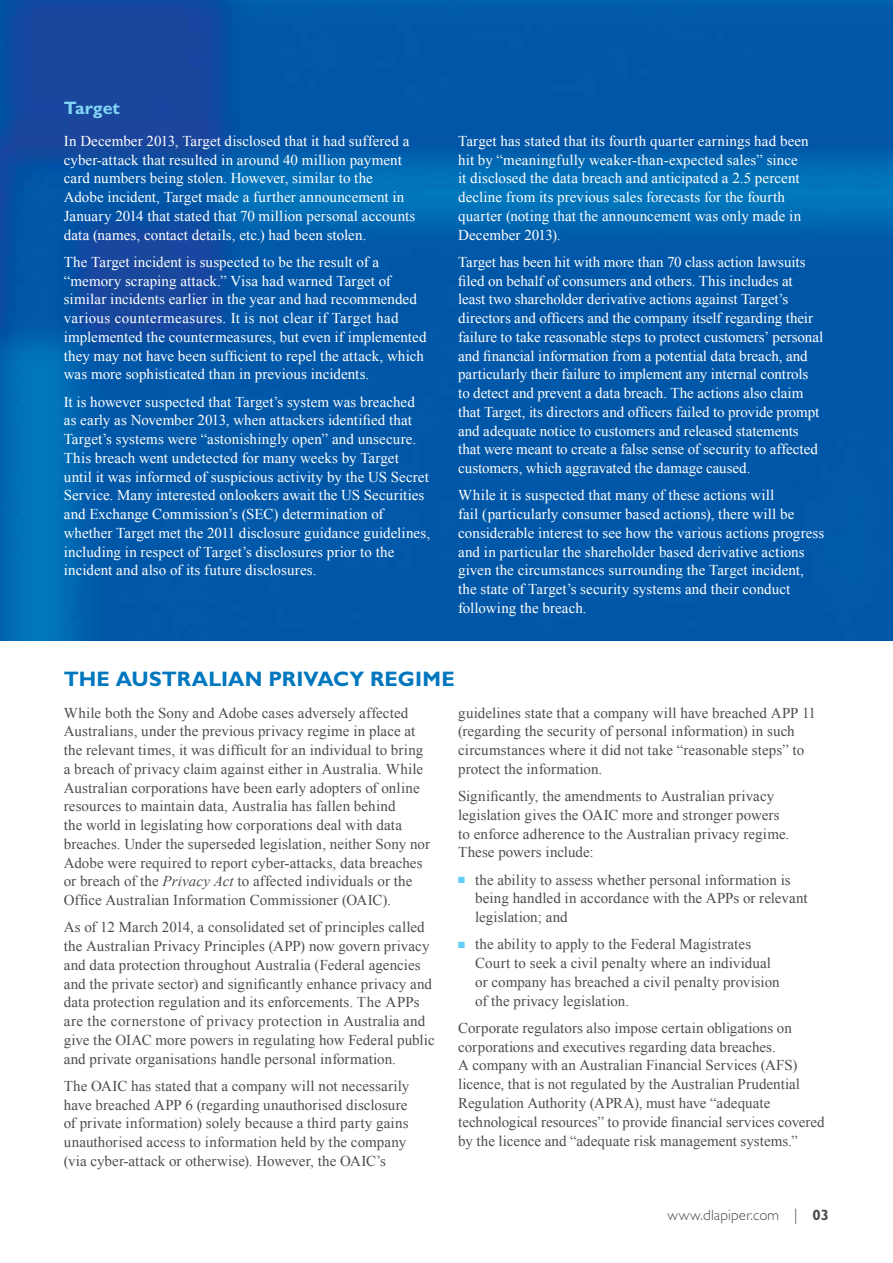
<style>
.page{position:relative;width:893px;height:1263px;background:#fff}
.page>*{position:absolute;margin:0;border:0;box-sizing:border-box;transform-origin:0 0}
.SUB-HEADER{font:700 21px "Gill Sans Std";letter-spacing:.005em;color:#0077be}
.SUB-HEADER-2{font:700 18px "Gill Sans Std";color:#83d5f7}
.BODY_COPY{font:15px/18.8px "Times New Roman";letter-spacing:.005em;color:#fff}
.BODY_COPY-2{font:15px/18.8px "Times New Roman";letter-spacing:.005em;color:#4d4d4f}
.FOLIO{font:300 15px "Gill Sans Std";letter-spacing:.01em;color:#4d4d4f}
.s1{font-style:italic}
.s2{color:#65cef6}
.s3{font-weight:700}
</style>
<div class="page">
<img style="left:0;top:0;width:893px;height:640px">
<p class="SUB-HEADER-2" style="left:64px;top:98px;width:58px">Target</p>
<p class="BODY_COPY" style="left:64px;top:131px;width:353px">In December 2013, Target disclosed that it had suffered a cyber-attack that resulted in around 40 million payment card numbers being stolen. However, similar to the Adobe incident, Target made a further announcement in January 2014 that stated that 70 million personal accounts data (names, contact details, etc.) had been stolen.</p>
<p class="BODY_COPY" style="left:64px;top:252px;width:364px">The Target incident is suspected to be the result of a “memory scraping attack.” Visa had warned Target of similar incidents earlier in the year and had recommended various countermeasures. It is not clear if Target had implemented the countermeasures, but even if implemented they may not have been sufficient to repel the attack, which was more sophisticated than in previous incidents.</p>
<p class="BODY_COPY" style="left:64px;top:392px;width:368px">It is however suspected that Target’s system was breached as early as November 2013, when attackers identified that Target’s systems were “astonishingly open” and unsecure.<br>This breach went undetected for many weeks by Target until it was informed of suspicious activity by the US Secret Service. Many interested onlookers await the US Securities and Exchange Commission’s (SEC) determination of whether Target met the 2011 disclosure guidance guidelines, including in respect of Target’s disclosures prior to the incident and also of its future disclosures.</p>
<p class="BODY_COPY" style="left:458px;top:131px;width:352px">Target has stated that its fourth quarter earnings had been hit by “meaningfully weaker-than-expected sales” since it disclosed the data breach and anticipated a 2.5 percent decline from its previous sales forecasts for the fourth quarter (noting that the announcement was only made in December 2013).</p>
<p class="BODY_COPY" style="left:458px;top:252px;width:366px">Target has been hit with more than 70 class action lawsuits filed on behalf of consumers and others. This includes at least two shareholder derivative actions against Target’s directors and officers and the company itself regarding their failure to take reasonable steps to protect customers’ personal and financial information from a potential data breach, and particularly their failure to implement any internal controls to detect and prevent a data breach. The actions also claim that Target, its directors and officers failed to provide prompt and adequate notice to customers and released statements that were meant to create a false sense of security to affected customers, which aggravated the damage caused.</p>
<p class="BODY_COPY" style="left:458px;top:486px;width:368px">While it is suspected that many of these actions will<br>fail (particularly consumer based actions), there will be considerable interest to see how the various actions progress and in particular the shareholder based derivative actions given the circumstances surrounding the Target incident, the state of Target’s security systems and their conduct following the breach.</p>
<p class="SUB-HEADER" style="left:64px;top:666px;width:392px">THE AUSTRALIAN PRIVACY REGIME</p>
<p class="BODY_COPY-2" style="left:64px;top:703px;width:368px">While both the Sony and Adobe cases adversely affected Australians, under the previous privacy regime in place at the relevant times, it was difficult for an individual to bring a breach of privacy claim against either in Australia. While Australian corporations have been early adopters of online resources to maintain data, Australia has fallen behind<br>the world in legislating how corporations deal with data breaches. Under the superseded legislation, neither Sony nor Adobe were required to report cyber-attacks, data breaches or breach of the <span class="s1">Privacy Act</span> to affected individuals or the Office Australian Information Commissioner (OAIC).</p>
<p class="BODY_COPY-2" style="left:64px;top:918px;width:372px">As of 12 March 2014, a consolidated set of principles called the Australian Privacy Principles (APP) now govern privacy and data protection throughout Australia (Federal agencies and the private sector) and significantly enhance privacy and data protection regulation and its enforcements. The APPs are the cornerstone of privacy protection in Australia and give the OIAC more powers in regulating how Federal public and private organisations handle personal information.</p>
<p class="BODY_COPY-2" style="left:64px;top:1076px;width:347px">The OAIC has stated that a company will not necessarily have breached APP 6 (regarding unauthorised disclosure of private information) solely because a third party gains unauthorised access to information held by the company (via cyber-attack or otherwise). However, the OAIC’s</p>
<p class="BODY_COPY-2" style="left:458px;top:703px;width:359px">guidelines state that a company will have breached APP 11 (regarding the security of personal information) in such circumstances where it did not take “reasonable steps” to protect the information.</p>
<p class="BODY_COPY-2" style="left:458px;top:786px;width:333px">Significantly, the amendments to Australian privacy legislation gives the OAIC more and stronger powers to enforce adherence to the Australian privacy regime.<br>These powers include:</p>
<p class="BODY_COPY-2" style="left:475px;top:870px;width:334px;text-indent:-17px"><span class="s2">■</span> the ability to assess whether personal information is being handled in accordance with the APPs or relevant legislation; and</p>
<p class="BODY_COPY-2" style="left:475px;top:935px;width:306px;text-indent:-17px"><span class="s2">■</span> the ability to apply to the Federal Magistrates Court to seek a civil penalty where an individual or company has breached a civil penalty provision of the privacy legislation.</p>
<p class="BODY_COPY-2" style="left:458px;top:1018px;width:368px">Corporate regulators also impose certain obligations on corporations and executives regarding data breaches.<br>A company with an Australian Financial Services (AFS) licence, that is not regulated by the Australian Prudential Regulation Authority (APRA), must have “adequate technological resources” to provide financial services covered by the licence and “adequate risk management systems.”</p>
<p class="FOLIO" style="left:668px;top:1206px;width:163px">www.dlapiper.com | <span class="s3">03</span></p>
</div>
